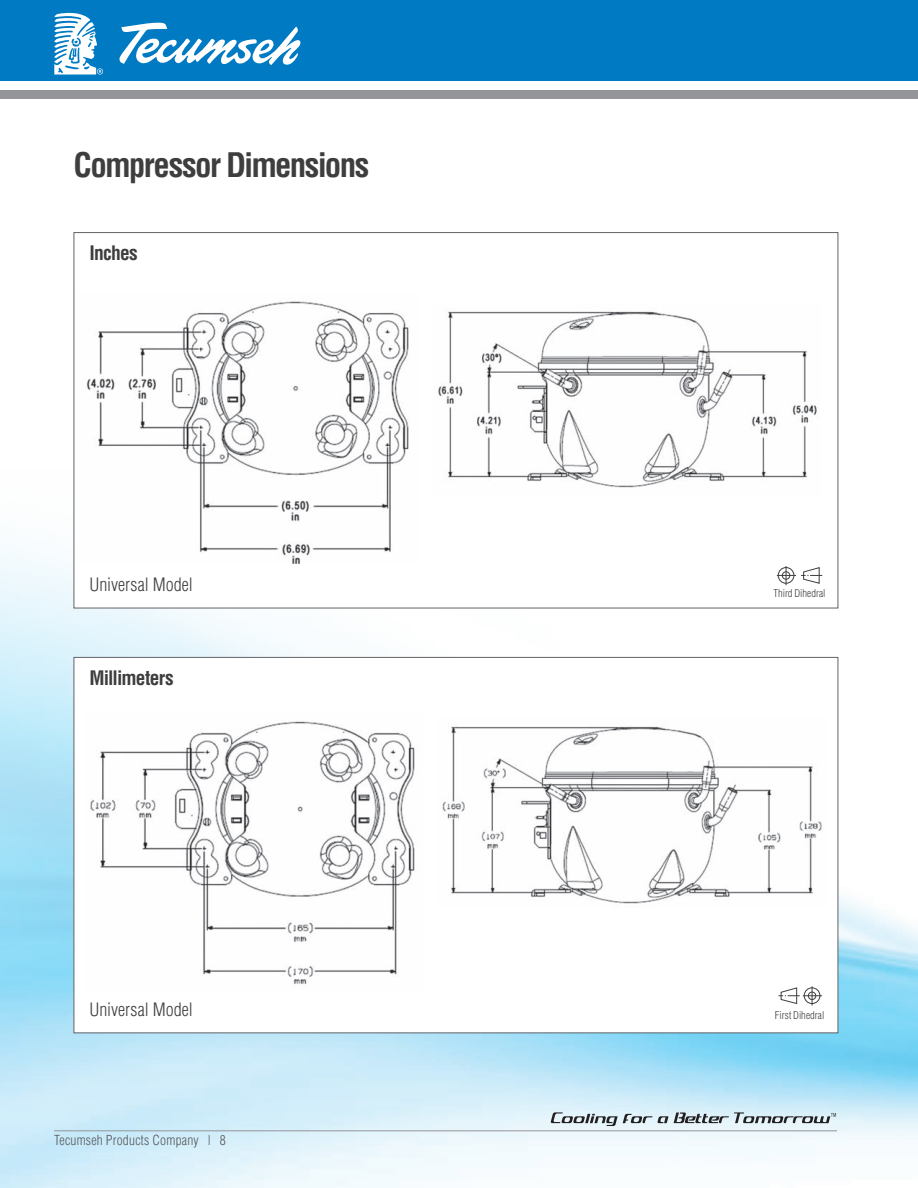
<style>
.page{position:relative;width:918px;height:1188px;background:#fff}
.page>*{position:absolute;margin:0;border:0;box-sizing:border-box;transform-origin:0 0}
.t1{font:700 condensed 33px "Helvetica";letter-spacing:-.05em;color:#3e3e3f}
.t2{font:700 condensed 19.5px "Helvetica";letter-spacing:-.04em;color:#3e3e3f}
.t3{font:300 condensed 18px "Helvetica";color:#3e3e3f}
.t4{font:300 condensed 13.5px "Helvetica";letter-spacing:.015em;color:#57585a}
.t5{font:300 condensed 10.5px "Helvetica";color:#3e3e3f}
</style>
<div class="page">
<img style="left:0;top:468px;width:918px;height:720px">
<hr style="left:54px;top:1130px;width:783px;height:1px;background:#939598">
<svg style="left:551px;top:1112px;width:285px;height:14px;background:#b0bcc2"></svg>
<div style="left:0;top:90px;width:918px;height:9px;background:#939598"></div>
<div style="left:0;top:0;width:918px;height:81px;background:#007ac2"></div>
<svg style="left:119px;top:22px;width:181px;height:43px"></svg>
<svg style="left:54px;top:13px;width:49px;height:62px"></svg>
<div style="left:74px;top:657px;width:764px;height:376px;background:#fff;border:1px solid #636366"></div>
<img style="left:90px;top:721px;width:325px;height:264px">
<img style="left:442px;top:726px;width:380px;height:178px">
<svg style="left:778px;top:986px;width:44px;height:20px"></svg>
<div style="left:74px;top:232px;width:764px;height:376px;background:#fff;border:1px solid #636366"></div>
<img style="left:86px;top:301px;width:323px;height:262px">
<img style="left:438px;top:311px;width:379px;height:177px">
<svg style="left:777px;top:566px;width:45px;height:19px"></svg>
<h1 class="t1" style="left:74px;top:145px;width:297px">Compressor Dimensions</h1>
<p class="t2" style="left:90px;top:241px;width:50px">Inches</p>
<p class="t3" style="left:90px;top:574px;width:105px">Universal Model</p>
<p class="t2" style="left:90px;top:666px;width:86px">Millimeters</p>
<p class="t3" style="left:90px;top:999px;width:105px">Universal Model</p>
<p class="t4" style="left:54px;top:1132px;width:173px">Tecumseh Products Company | 8</p>
<p class="t5" style="left:773px;top:587px;width:54px">Third Dihedral</p>
<p class="t5" style="left:775px;top:1009px;width:51px">First Dihedral</p>
</div>
